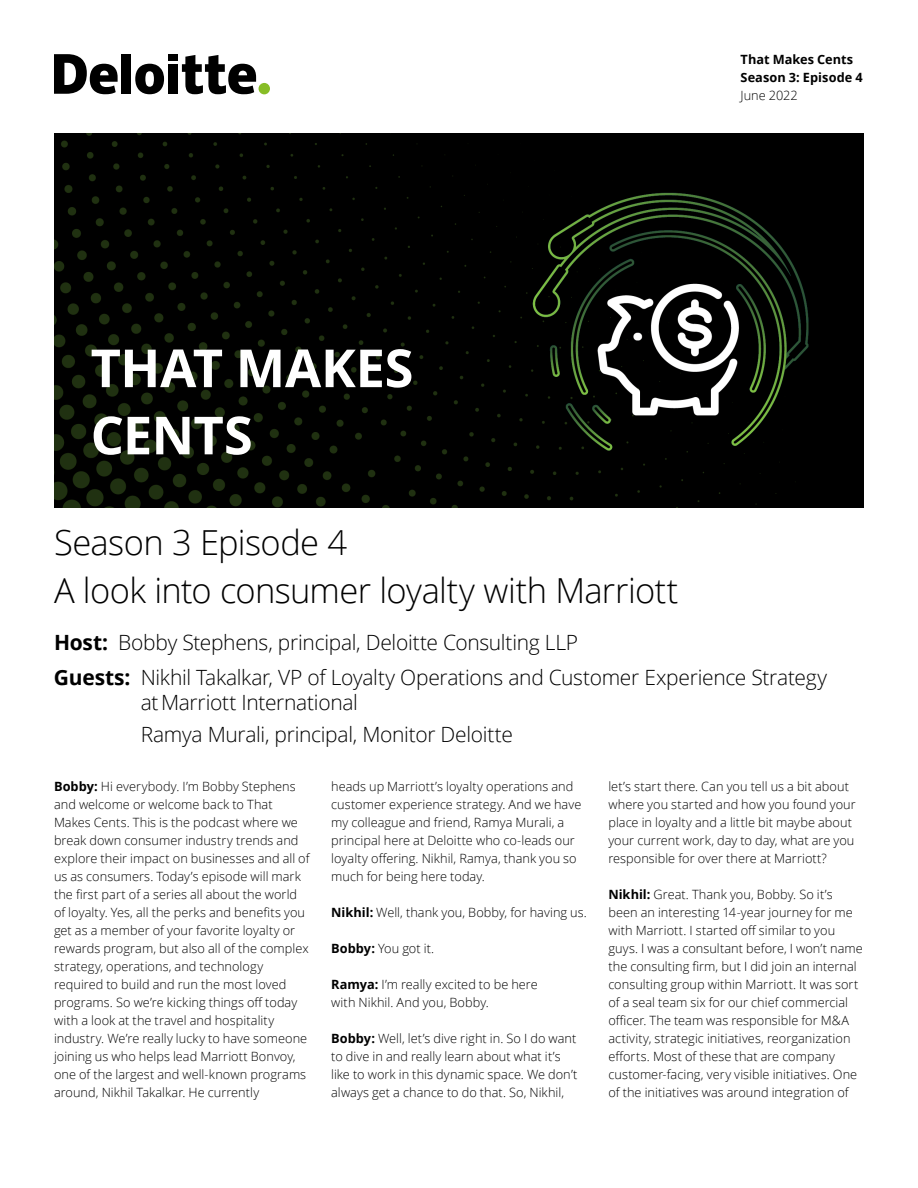
<style>
.page{position:relative;width:918px;height:1188px;background:#fff}
.page>*{position:absolute;margin:0;border:0;box-sizing:border-box;transform-origin:0 0}
.t1{font:700 52.5px/67.2px "Open Sans";letter-spacing:-.01em;color:#fff}
.t2{font:300 34.5px/48px "Open Sans";letter-spacing:-.02em;color:#000}
.t3{font:300 21px/34.5px "Open Sans";letter-spacing:-.015em;color:#000}
.t4{font:300 12.75px/18px "Open Sans";letter-spacing:.005em;color:#000}
.t5{font:700 12.75px/18px "Open Sans";letter-spacing:.005em;color:#000}
.s1{font-weight:700}
</style>
<div class="page">
<img style="left:54px;top:133px;width:810px;height:375px">
<div style="left:259px;top:83px;width:11px;height:11px;background:#87bd26;border-radius:50%"></div>
<div style="left:121px;top:54px;width:10px;height:40px;background:#000"></div>
<svg style="left:135px;top:64px;width:29px;height:30px"></svg>
<div style="left:168px;top:64px;width:10px;height:30px;background:#000"></div>
<div style="left:168px;top:54px;width:10px;height:7px;background:#000"></div>
<svg style="left:182px;top:55px;width:74px;height:39px"></svg>
<svg style="left:54px;top:54px;width:64px;height:40px"></svg>
<p class="t5" style="left:741px;top:50px;width:124px">That Makes Cents<br>Season 3: Episode 4</p>
<p class="t4" style="left:741px;top:86px;width:59px">June 2022</p>
<h1 class="t1" style="left:91px;top:333px;width:324px">THAT MAKES<br>CENTS</h1>
<h2 class="t2" style="left:54px;top:518px;width:626px">Season 3 Episode 4<br>A look into consumer loyalty with Marriott</h2>
<h3 class="t3" style="left:54px;top:625px;width:775px"><span class="s1">Host:</span> Bobby Stephens, principal, Deloitte Consulting LLP<br><span class="s1">Guests:</span> Nikhil Takalkar, VP of Loyalty Operations and Customer Experience Strategy</h3>
<h3 class="t3" style="left:141px;top:686px;width:374px;line-height:31.5px">at Marriott International<br>Ramya Murali, principal, Monitor Deloitte</h3>
<p class="t4" style="left:54px;top:777px;width:257px"><span class="s1">Bobby:</span> Hi everybody. I’m Bobby Stephens and welcome or welcome back to That Makes Cents. This is the podcast where we break down consumer industry trends and explore their impact on businesses and all of us as consumers. Today’s episode will mark the first part of a series all about the world of loyalty. Yes, all the perks and benefits you get as a member of your favorite loyalty or rewards program, but also all of the complex strategy, operations, and technology required to build and run the most loved programs. So we’re kicking things off today with a look at the travel and hospitality industry. We’re really lucky to have someone joining us who helps lead Marriott Bonvoy, one of the largest and well-known programs around, Nikhil Takalkar. He currently</p>
<p class="t4" style="left:331px;top:777px;width:252px">heads up Marriott’s loyalty operations and customer experience strategy. And we have my colleague and friend, Ramya Murali, a principal here at Deloitte who co-leads our loyalty offering. Nikhil, Ramya, thank you so much for being here today.</p>
<p class="t4" style="left:331px;top:903px;width:257px"><span class="s1">Nikhil:</span> Well, thank you, Bobby, for having us.</p>
<p class="t4" style="left:331px;top:939px;width:105px"><span class="s1">Bobby:</span> You got it.</p>
<p class="t4" style="left:331px;top:975px;width:208px"><span class="s1">Ramya:</span> I’m really excited to be here with Nikhil. And you, Bobby.</p>
<p class="t4" style="left:331px;top:1029px;width:248px"><span class="s1">Bobby:</span> Well, let’s dive right in. So I do want to dive in and really learn about what it’s like to work in this dynamic space. We don’t always get a chance to do that. So, Nikhil,</p>
<p class="t4" style="left:608px;top:777px;width:249px">let’s start there. Can you tell us a bit about where you started and how you found your place in loyalty and a little bit maybe about your current work, day to day, what are you responsible for over there at Marriott?</p>
<p class="t4" style="left:608px;top:885px;width:256px"><span class="s1">Nikhil:</span> Great. Thank you, Bobby. So it’s been an interesting 14-year journey for me with Marriott. I started off similar to you guys. I was a consultant before, I won’t name the consulting firm, but I did join an internal consulting group within Marriott. It was sort of a seal team six for our chief commercial officer. The team was responsible for M&amp;A activity, strategic initiatives, reorganization efforts. Most of these that are company customer-facing, very visible initiatives. One of the initiatives was around integration of</p>
</div>
